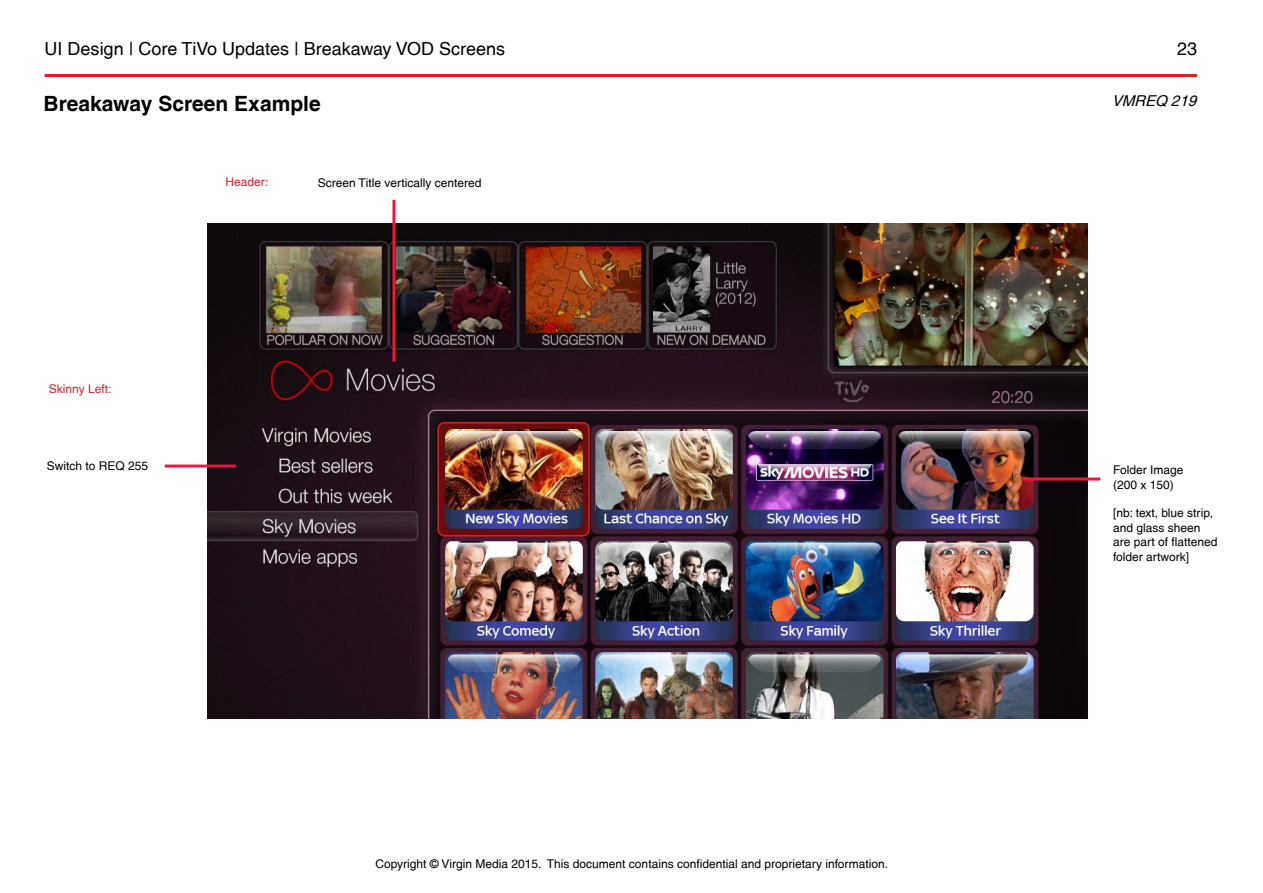
<style>
.page{position:relative;width:1263px;height:893px;background:#fff}
.page>*{position:absolute;margin:0;border:0;box-sizing:border-box;transform-origin:0 0}
.t1{font:700 21px "Ryans Helvetica";color:#000}
.t2{font:500 18px "Ryans Helvetica";color:#000}
.t3{font:italic 500 15px "Ryans Helvetica";color:#000}
.t4{font:500 12px/14.4px "Ryans Helvetica";color:#000}
.t5{font:500 12px "Ryans Helvetica";color:#d2232a}
</style>
<div class="page">
<hr style="left:45px;top:74px;width:1152px;height:3px;background:#d2232a">
<img style="left:207px;top:223px;width:880px;height:495px">
<hr style="left:1023px;top:477px;width:77px;height:3px;background:#ef173b">
<hr style="left:392px;top:200px;width:3px;height:161px;background:#ef173b">
<hr style="left:165px;top:465px;width:71px;height:3px;background:#ef173b">
<h2 class="t2" style="left:45px;top:39px;width:462px">UI Design | Core TiVo Updates | Breakaway VOD Screens</h2>
<h2 class="t2" style="left:1177px;top:39px;width:22px">23</h2>
<h1 class="t1" style="left:44px;top:91px;width:279px">Breakaway Screen Example</h1>
<p class="t3" style="left:1112px;top:92px;width:90px">VMREQ 219</p>
<p class="t5" style="left:49px;top:382px;width:64px">Skinny Left:</p>
<p class="t4" style="left:47px;top:458px;width:103px">Switch to REQ 255</p>
<p class="t5" style="left:225px;top:174px;width:45px">Header:</p>
<p class="t4" style="left:318px;top:176px;width:165px">Screen Title vertically centered</p>
<p class="t4" style="left:375px;top:856px;width:514px">Copyright © Virgin Media 2015. This document contains confidential and proprietary information.</p>
<p class="t4" style="left:1113px;top:463px;width:72px">Folder Image (200 x 150)</p>
<p class="t4" style="left:1113px;top:506px;width:106px">[nb: text, blue strip, and glass sheen are part of flattened folder artwork]</p>
</div>
